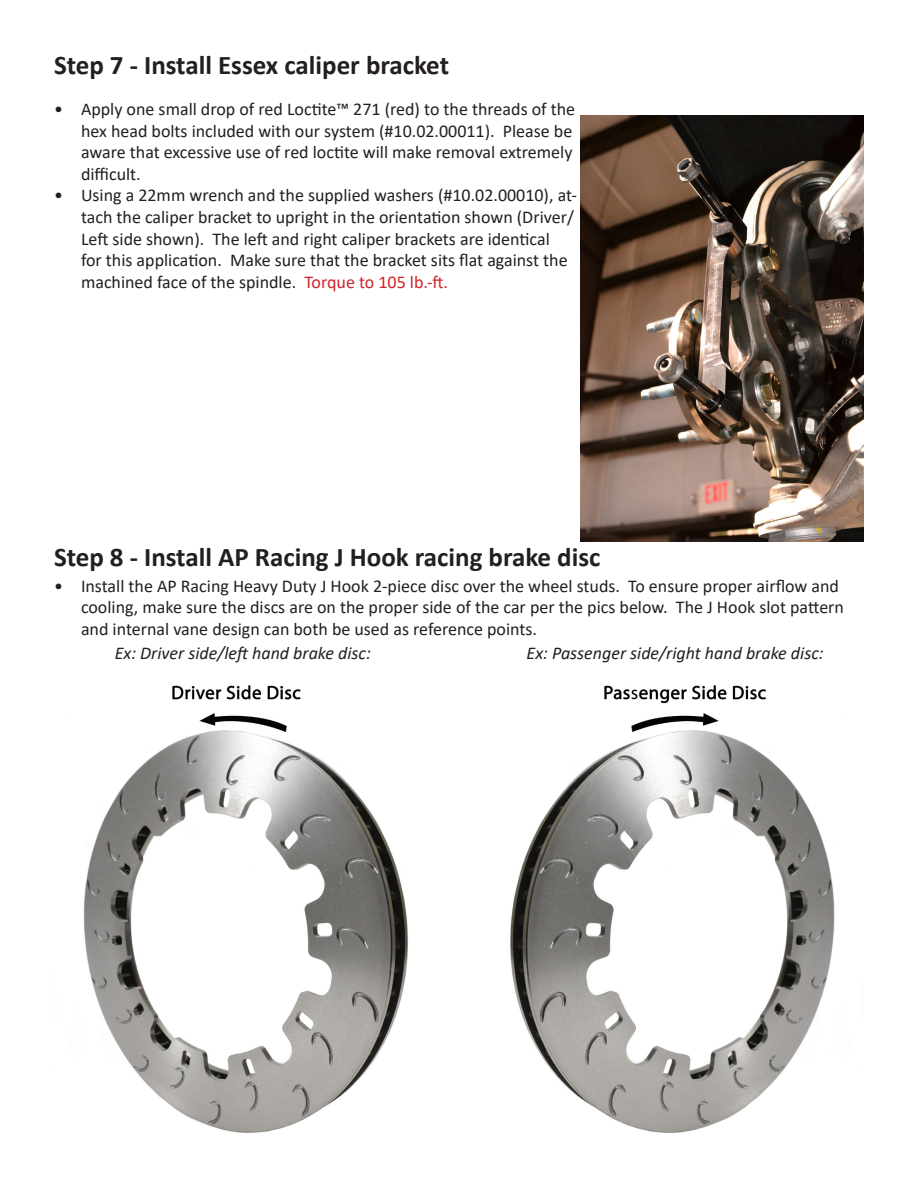
<style>
.page{position:relative;width:918px;height:1188px;background:#fff}
.page>*{position:absolute;margin:0;border:0;box-sizing:border-box;transform-origin:0 0}
.t1{font:700 27px "Calibri";color:#231f20}
.t2{font:18px/21.6px "Calibri";color:#231f20}
.t3{font:italic 18px "Calibri";color:#231f20}
.s1{color:#d1232a}
</style>
<div class="page">
<img style="left:83px;top:685px;width:325px;height:448px">
<img style="left:510px;top:685px;width:325px;height:448px">
<img style="left:580px;top:116px;width:284px;height:425px">
<p class="t1" style="left:54px;top:46px;width:397px">Step 7 - Install Essex caliper bracket</p>
<p class="t2" style="left:81px;top:98px;width:496px;text-indent:-27px">• Apply one small drop of red Loctite™ 271 (red) to the threads of the hex head bolts included with our system (#10.02.00011). Please be aware that excessive use of red loctite will make removal extremely difficult.</p>
<p class="t2" style="left:81px;top:184px;width:498px;text-indent:-27px">• Using a 22mm wrench and the supplied washers (#10.02.00010), at&shy;tach the caliper bracket to upright in the orientation shown (Driver/ Left side shown). The left and right caliper brackets are identical<br>for this application. Make sure that the bracket sits flat against the machined face of the spindle. <span class="s1">Torque to 105 lb.-ft.</span></p>
<p class="t1" style="left:54px;top:538px;width:548px">Step 8 - Install AP Racing J Hook racing brake disc</p>
<p class="t2" style="left:81px;top:574px;width:765px;text-indent:-27px">• Install the AP Racing Heavy Duty J Hook 2-piece disc over the wheel studs. To ensure proper airflow and cooling, make sure the discs are on the proper side of the car per the pics below. The J Hook slot pattern and internal vane design can both be used as reference points.</p>
<p class="t3" style="left:115px;top:640px;width:258px">Ex: Driver side/left hand brake disc:</p>
<p class="t3" style="left:527px;top:640px;width:299px">Ex: Passenger side/right hand brake disc:</p>
</div>
